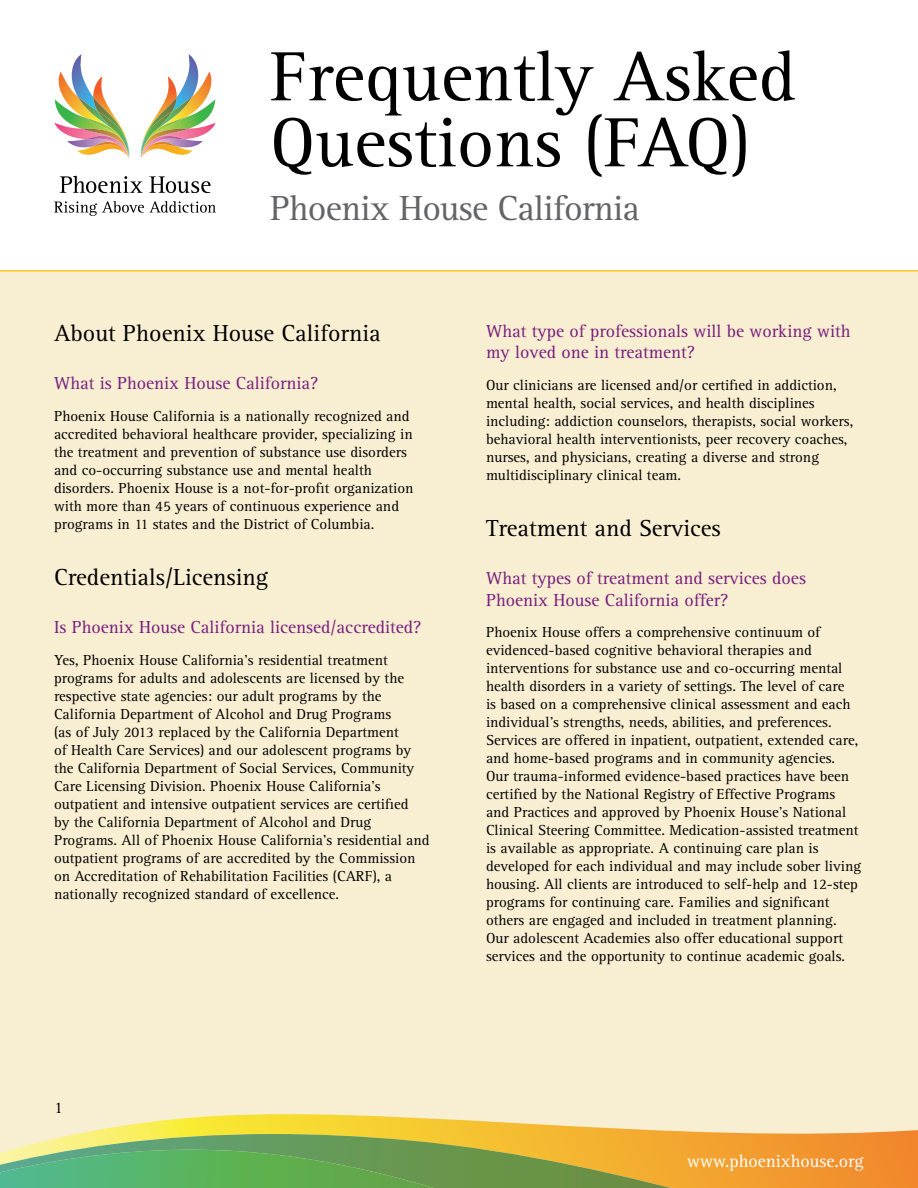
<style>
.page{position:relative;width:918px;height:1188px;background:#fff}
.page>*{position:absolute;margin:0;border:0;box-sizing:border-box;transform-origin:0 0}
.t1{font:72px/66px "Rotis Serif";color:#000}
.t2{font:36px "Rotis Serif";letter-spacing:-.02em;color:#636466}
.FAQ_Section{font:24px "Rotis Serif";color:#000}
.FAQ_Question{font:18px/21.6px "Rotis Serif";color:#781d7d}
.t3{font:18px "Rotis Serif";color:#fff}
.Checklist_Body{font:16.5px "Rotis Serif";color:#000}
.FAQ_Body{font:15px/18px "Rotis Serif";color:#000}
</style>
<div class="page">
<svg style="left:60px;top:176px;width:83px;height:17px"></svg>
<svg style="left:54px;top:201px;width:162px;height:15px"></svg>
<svg style="left:149px;top:176px;width:62px;height:17px"></svg>
<img style="left:54px;top:54px;width:76px;height:104px">
<img style="left:140px;top:54px;width:76px;height:104px">
<div style="left:0;top:270px;width:918px;height:844px;background:#f8eed2"></div>
<svg style="left:0;top:1114px;width:824px;height:74px;background:#f5cf71"></svg>
<svg style="left:824px;top:1072px;width:94px;height:116px;background:#f4be82"></svg>
<svg style="left:0;top:1134px;width:722px;height:54px;background:#91ad55"></svg>
<h1 class="t1" style="left:270px;top:46px;width:527px">Frequently Asked<br>Questions (FAQ)</h1>
<h2 class="t2" style="left:270px;top:188px;width:371px">Phoenix House California</h2>
<p class="FAQ_Section" style="left:54px;top:319px;width:328px">About Phoenix House California</p>
<p class="FAQ_Question" style="left:54px;top:373px;width:266px">What is Phoenix House California?</p>
<p class="FAQ_Body" style="left:54px;top:407px;width:361px">Phoenix House California is a nationally recognized and accredited behavioral healthcare provider, specializing in the treatment and prevention of substance use disorders and co-occurring substance use and mental health disorders. Phoenix House is a not-for-profit organization with more than 45 years of continuous experience and programs in 11 states and the District of Columbia.</p>
<p class="FAQ_Section" style="left:54px;top:563px;width:216px">Credentials/Licensing</p>
<p class="FAQ_Question" style="left:54px;top:617px;width:369px">Is Phoenix House California licensed/accredited?</p>
<p class="FAQ_Body" style="left:54px;top:651px;width:377px">Yes, Phoenix House California’s residential treatment programs for adults and adolescents are licensed by the respective state agencies: our adult programs by the California Department of Alcohol and Drug Programs<br>(as of July 2013 replaced by the California Department<br>of Health Care Services) and our adolescent programs by the California Department of Social Services, Community Care Licensing Division. Phoenix House California’s outpatient and intensive outpatient services are certified<br>by the California Department of Alcohol and Drug Programs. All of Phoenix House California’s residential and outpatient programs of are accredited by the Commission on Accreditation of Rehabilitation Facilities (CARF), a nationally recognized standard of excellence.</p>
<p class="Checklist_Body" style="left:54px;top:1098px;width:10px">1</p>
<p class="FAQ_Question" style="left:486px;top:320px;width:366px">What type of professionals will be working with my loved one in treatment?</p>
<p class="FAQ_Body" style="left:486px;top:376px;width:369px">Our clinicians are licensed and/or certified in addiction, mental health, social services, and health disciplines including: addiction counselors, therapists, social workers, behavioral health interventionists, peer recovery coaches, nurses, and physicians, creating a diverse and strong multidisciplinary clinical team.</p>
<p class="FAQ_Section" style="left:486px;top:514px;width:236px">Treatment and Services</p>
<p class="FAQ_Question" style="left:486px;top:568px;width:322px">What types of treatment and services does<br>Phoenix House California offer?</p>
<p class="FAQ_Body" style="left:486px;top:624px;width:377px">Phoenix House offers a comprehensive continuum of evidenced-based cognitive behavioral therapies and interventions for substance use and co-occurring mental health disorders in a variety of settings. The level of care<br>is based on a comprehensive clinical assessment and each individual’s strengths, needs, abilities, and preferences.<br>Services are offered in inpatient, outpatient, extended care, and home-based programs and in community agencies.<br>Our trauma-informed evidence-based practices have been certified by the National Registry of Effective Programs and Practices and approved by Phoenix House’s National Clinical Steering Committee. Medication-assisted treatment is available as appropriate. A continuing care plan is developed for each individual and may include sober living housing. All clients are introduced to self-help and 12-step programs for continuing care. Families and significant others are engaged and included in treatment planning.<br>Our adolescent Academies also offer educational support services and the opportunity to continue academic goals.</p>
<p class="t3" style="left:687px;top:1151px;width:178px">www.phoenixhouse.org</p>
</div>
